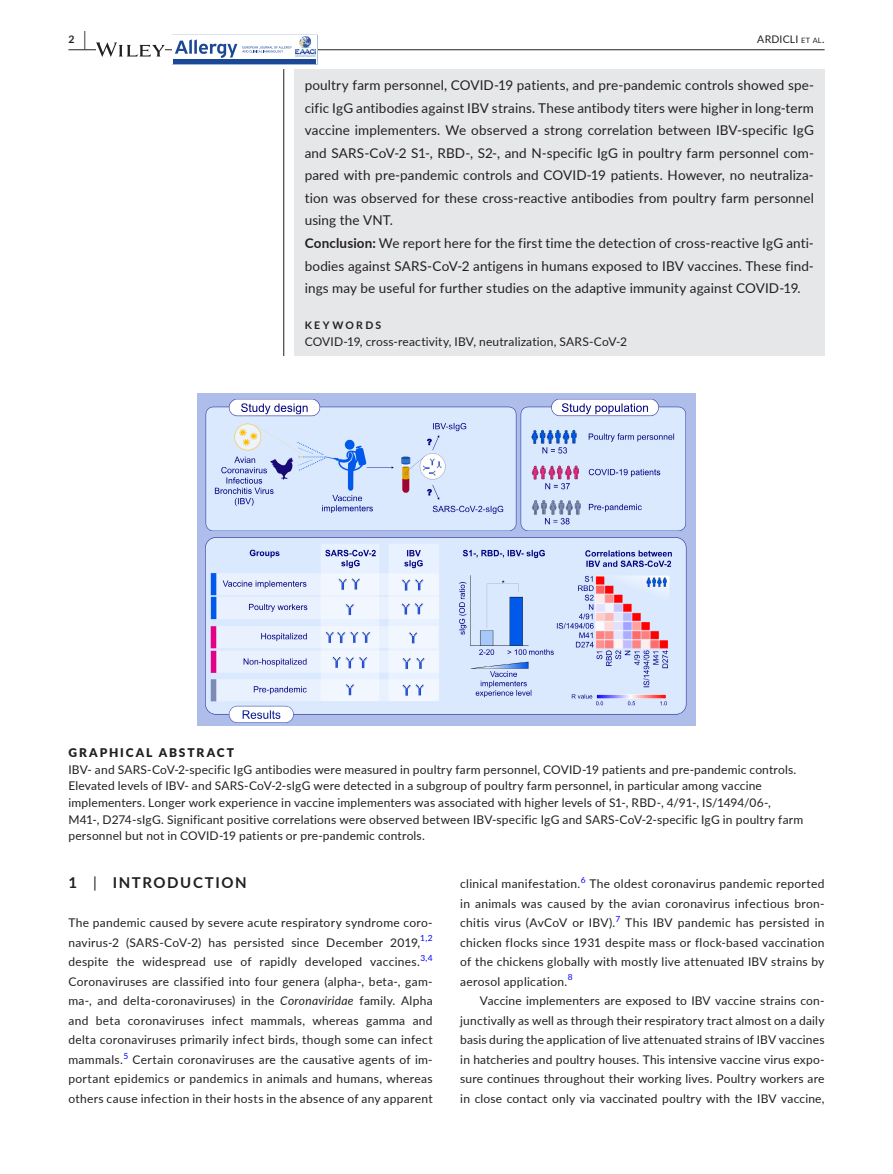
<style>
.page{position:relative;width:893px;height:1174px;background:#fff}
.page>*{position:absolute;margin:0;border:0;box-sizing:border-box;transform-origin:0 0}
.t1{font:700 15px "Lato";letter-spacing:.105em;color:#231f20}
.t2{font:13.5px/22.5px "Lato";letter-spacing:.01em;color:#231f20}
.t3{font:12px/19.5px "Lato";letter-spacing:.015em;color:#231f20;text-align:justify}
.t4{font:900 12px "Lato";letter-spacing:.155em;color:#231f20}
.t5{font:10.5px "Lato";letter-spacing:.02em;color:#231f20}
.t6{font:700 10.5px "Lato";letter-spacing:.22em;color:#231f20}
.t7{font:8.4px "Lato";color:#00f}
.s1{font-size:19.5px}
.s2{font-size:7.35px}
.s3{font-weight:700}
.s4{font-weight:400}
.s5{font-style:italic}
</style>
<div class="page">
<hr style="left:68px;top:49px;width:756px;height:1px;background:#231f20">
<svg style="left:96px;top:42px;width:69px;height:15px"></svg>
<svg style="left:172px;top:39px;width:145px;height:26px"></svg>
<div style="left:174px;top:59px;width:142px;height:5px;background:#1b4896"></div>
<img style="left:295px;top:36px;width:22px;height:22px">
<div style="left:294px;top:69px;width:530px;height:287px;background:#e6e7e9"></div>
<hr style="left:283px;top:69px;width:1px;height:287px;background:#231f20">
<img style="left:198px;top:393px;width:497px;height:332px">
<p class="t6" style="left:68px;top:31px;width:19px">2 <span class="s1">|</span></p>
<p class="t5" style="left:757px;top:31px;width:69px">ARDICLI <span class="s2">et al</span>.</p>
<p class="t2" style="left:305px;top:74px;width:511px">poultry farm personnel, COVID-19 patients, and pre-pandemic controls showed spe&shy;cific IgG antibodies against IBV strains. These antibody titers were higher in long-term vaccine implementers. We observed a strong correlation between IBV-specific IgG and SARS-CoV-2 S1-, RBD-, S2-, and N-specific IgG in poultry farm personnel com&shy;pared with pre-pandemic controls and COVID-19 patients. However, no neutraliza&shy;tion was observed for these cross-reactive antibodies from poultry farm personnel using the VNT.<br><span class="s3">Conclusion:</span> We report here for the first time the detection of cross-reactive IgG anti&shy;bodies against SARS-CoV-2 antigens in humans exposed to IBV vaccines. These find&shy;ings may be useful for further studies on the adaptive immunity against COVID-19.</p>
<p class="t6" style="left:305px;top:317px;width:78px">KEYWORDS</p>
<p class="t3" style="left:305px;top:331px;width:324px">COVID-19, cross-reactivity, IBV, neutralization, SARS-CoV-2</p>
<p class="t4" style="left:68px;top:744px;width:167px">GRAPHICAL ABSTRACT</p>
<p class="t3" style="left:68px;top:761px;width:736px;line-height:16.5px;text-align:left">IBV- and SARS-CoV-2-specific IgG antibodies were measured in poultry farm personnel, COVID-19 patients and pre-pandemic controls.<br>Elevated levels of IBV- and SARS-CoV-2-sIgG were detected in a subgroup of poultry farm personnel, in particular among vaccine implementers. Longer work experience in vaccine implementers was associated with higher levels of S1-, RBD-, 4/91-, IS/1494/06-, M41-, D274-sIgG. Significant positive correlations were observed between IBV-specific IgG and SARS-CoV-2-specific IgG in poultry farm personnel but not in COVID-19 patients or pre-pandemic controls.</p>
<p class="t1" style="left:68px;top:872px;width:180px">1 <span class="s4">|</span> INTRODUCTION</p>
<p class="t3" style="left:68px;top:912px;width:366px">The pandemic caused by severe acute respiratory syndrome coro&shy;navirus-2 (SARS-CoV-2) has persisted since December 2019,</p>
<p class="t7" style="left:420px;top:932px;width:14px">1,2</p>
<p class="t3" style="left:68px;top:951px;width:353px">despite the widespread use of rapidly developed vaccines.</p>
<p class="t7" style="left:420px;top:952px;width:14px">3,4</p>
<p class="t3" style="left:68px;top:971px;width:366px">Coronaviruses are classified into four genera (alpha-, beta-, gam&shy;ma-, and delta-coronaviruses) in the <span class="s5">Coronaviridae</span> family. Alpha and beta coronaviruses infect mammals, whereas gamma and delta coronaviruses primarily infect birds, though some can infect mammals.<sup>5</sup> Certain coronaviruses are the causative agents of im&shy;portant epidemics or pandemics in animals and humans, whereas others cause infection in their hosts in the absence of any apparent</p>
<p class="t3" style="left:460px;top:873px;width:122px">clinical manifestation.</p>
<p class="t7" style="left:581px;top:874px;width:6px">6</p>
<p class="t3" style="left:460px;top:873px;width:366px;text-indent:129px">The oldest coronavirus pandemic reported in animals was caused by the avian coronavirus infectious bron&shy;chitis virus (AvCoV or IBV).</p>
<p class="t7" style="left:615px;top:913px;width:6px">7</p>
<p class="t3" style="left:460px;top:912px;width:366px;text-indent:165px">This IBV pandemic has persisted in chicken flocks since 1931 despite mass or flock-based vaccination of the chickens globally with mostly live attenuated IBV strains by aerosol application.</p>
<p class="t7" style="left:568px;top:971px;width:6px">8</p>
<p class="t3" style="left:460px;top:990px;width:366px;text-indent:20px">Vaccine implementers are exposed to IBV vaccine strains con&shy;junctivally as well as through their respiratory tract almost on a daily basis during the application of live attenuated strains of IBV vaccines in hatcheries and poultry houses. This intensive vaccine virus expo&shy;sure continues throughout their working lives. Poultry workers are in close contact only via vaccinated poultry with the IBV vaccine,</p>
</div>
